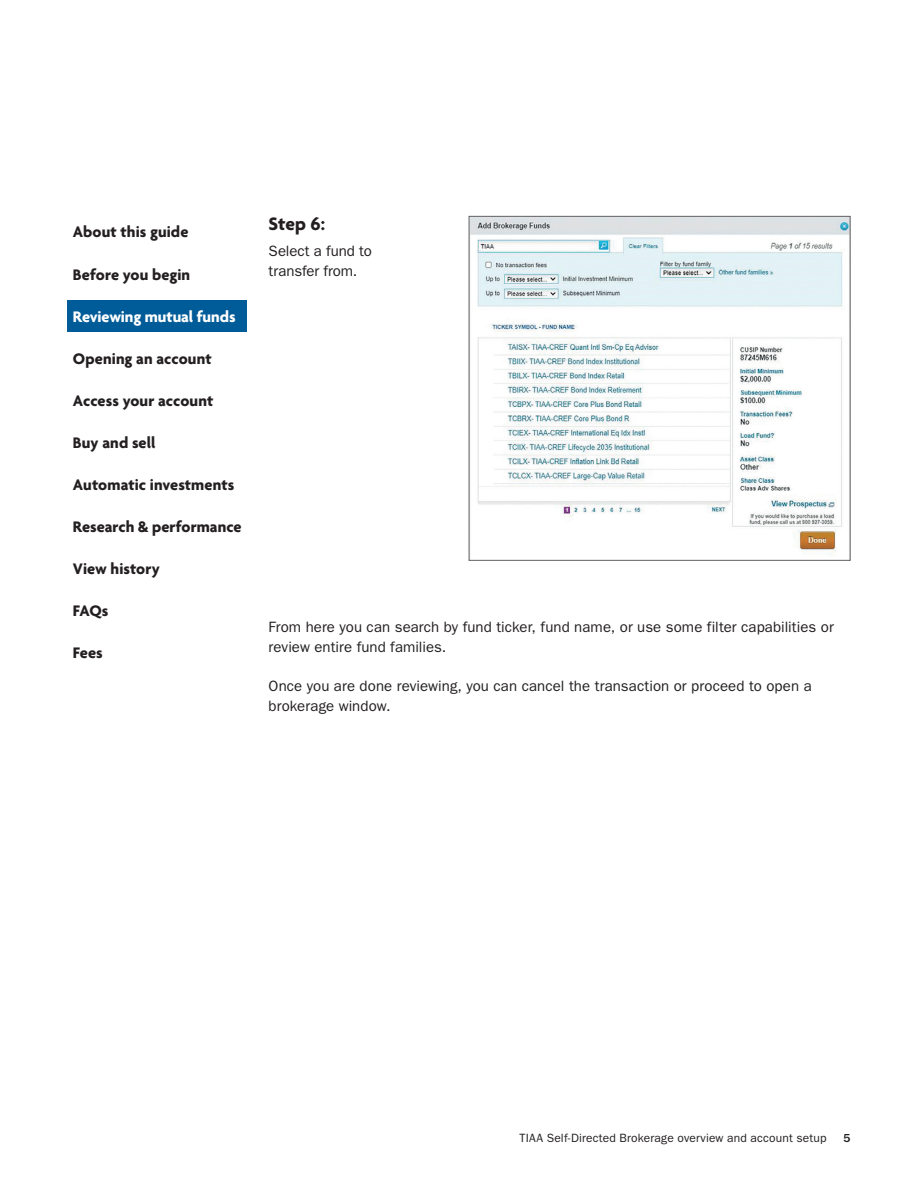
<style>
.page{position:relative;width:918px;height:1188px;background:#fff}
.page>*{position:absolute;margin:0;border:0;box-sizing:border-box;transform-origin:0 0}
.t1{font:700 19.5px "Agenda";color:#231f20}
.t2{font:700 16.5px "Agenda";letter-spacing:.005em;color:#231f20}
.t3{font:700 16.5px "Agenda";letter-spacing:-.005em;color:#fff}
.t4{font:15px/20.2px "ITC Franklin Gothic Std";letter-spacing:.005em;color:#231f20}
.t5{font:12px "ITC Franklin Gothic Std";letter-spacing:.015em;color:#231f20}
.t6{font:500 12px "ITC Franklin Gothic Std";color:#231f20}
</style>
<div class="page">
<img style="left:471px;top:218px;width:377px;height:337px">
<div style="left:469px;top:216px;width:381px;height:345px;border:1px solid #636366"></div>
<div style="left:68px;top:300px;width:179px;height:32px;background:#005c98"></div>
<p class="t2" style="left:73px;top:223px;width:117px">About this guide</p>
<p class="t2" style="left:73px;top:266px;width:119px">Before you begin</p>
<p class="t3" style="left:73px;top:308px;width:164px">Reviewing mutual funds</p>
<p class="t2" style="left:73px;top:349px;width:140px">Opening an account</p>
<p class="t2" style="left:73px;top:391px;width:142px">Access your account</p>
<p class="t2" style="left:73px;top:434px;width:84px">Buy and sell</p>
<p class="t2" style="left:73px;top:476px;width:163px">Automatic investments</p>
<p class="t2" style="left:73px;top:518px;width:170px">Research &amp; performance</p>
<p class="t2" style="left:73px;top:560px;width:89px">View history</p>
<p class="t2" style="left:73px;top:602px;width:37px">FAQs</p>
<p class="t2" style="left:73px;top:644px;width:31px">Fees</p>
<h1 class="t1" style="left:269px;top:213px;width:58px">Step 6:</h1>
<p class="t4" style="left:269px;top:241px;width:105px">Select a fund to transfer from.</p>
<p class="t4" style="left:269px;top:617px;width:567px">From here you can search by fund ticker, fund name, or use some filter capabilities or review entire fund families.</p>
<p class="t4" style="left:269px;top:676px;width:545px">Once you are done reviewing, you can cancel the transaction or proceed to open a brokerage window.</p>
<p class="t5" style="left:520px;top:1131px;width:308px">TIAA Self-Directed Brokerage overview and account setup</p>
<p class="t6" style="left:843px;top:1131px;width:9px">5</p>
</div>
